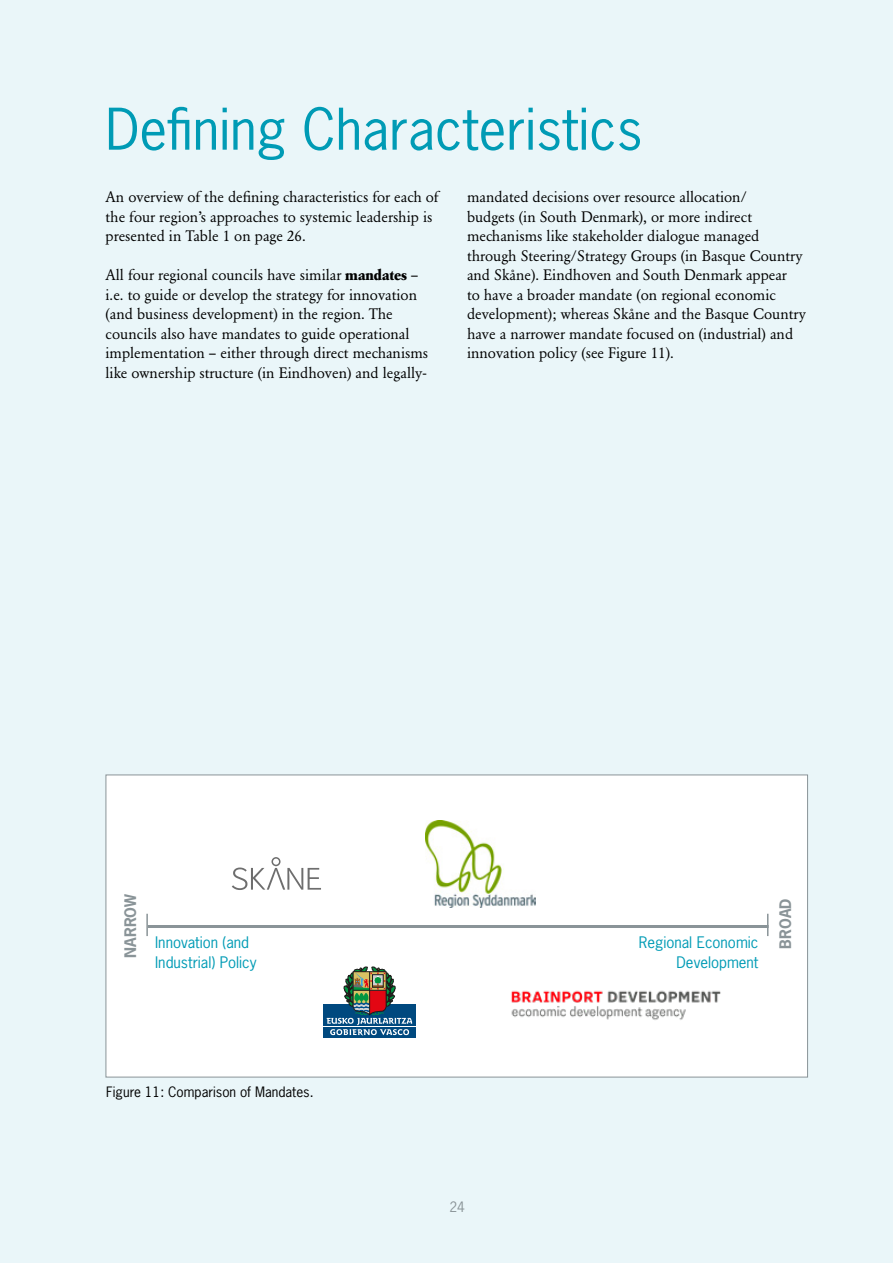
<style>
.page{position:relative;width:893px;height:1263px;background:#eaf6f9}
.page>*{position:absolute;margin:0;border:0;box-sizing:border-box;transform-origin:0 0}
.t1{font:54px "News Gothic LT";color:#009bb5}
.t2{font:15px/19.5px "Garamond Berth BQ";color:#000}
.t3{font:15px/19.5px "News Gothic LT";color:#009bb5;text-align:right}
.t4{font:700 15px "News Gothic LT";color:#8a9498}
.t5{font:13.5px "News Gothic LT";color:#000}
.t6{font:13.5px "News Gothic LT";color:#8a9498}
.s1{font-weight:700}
</style>
<div class="page">
<div style="left:106px;top:774px;width:702px;height:303px;background:#fff;border:1px solid #8a9498"></div>
<hr style="left:148px;top:925px;width:621px;height:3px;background:#8a9498">
<hr style="left:146px;top:914px;width:2px;height:22px;background:#8a9498">
<svg style="left:767px;top:914px;width:1px;height:22px"></svg>
<img style="left:511px;top:990px;width:210px;height:30px">
<img style="left:426px;top:820px;width:109px;height:88px">
<svg style="left:232px;top:857px;width:89px;height:33px"></svg>
<div style="left:323px;top:1004px;width:93px;height:34px;background:#00497f"></div>
<hr style="left:323px;top:1026px;width:94px;height:1px;background:#fff">
<svg style="left:326px;top:966px;width:86px;height:70px"></svg>
<h1 class="t1" style="left:106px;top:95px;width:538px">Defining Characteristics</h1>
<p class="t2" style="left:106px;top:187px;width:335px">An overview of the defining characteristics for each of the four region’s approaches to systemic leadership is presented in Table 1 on page 26.</p>
<p class="t2" style="left:106px;top:265px;width:324px">All four regional councils have similar <span class="s1">mandates</span> – i.e. to guide or develop the strategy for innovation (and business development) in the region. The councils also have mandates to guide operational implementation – either through direct mechanisms like ownership structure (in Eindhoven) and legally-</p>
<p class="t2" style="left:467px;top:187px;width:340px">mandated decisions over resource allocation/<br>budgets (in South Denmark), or more indirect mechanisms like stakeholder dialogue managed through Steering/Strategy Groups (in Basque Country and Skåne). Eindhoven and South Denmark appear<br>to have a broader mandate (on regional economic development); whereas Skåne and the Basque Country have a narrower mandate focused on (industrial) and innovation policy (see Figure 11).</p>
<p class="t4" style="left:121px;top:958px;width:66px;rotate:-90deg">NARROW</p>
<p class="t3" style="left:155px;top:932px;width:95px">Innovation (and</p>
<p class="t3" style="left:155px;top:952px;width:103px">Industrial) Policy</p>
<p class="t5" style="left:106px;top:1083px;width:209px">Figure 11: Comparison of Mandates.</p>
<p class="t6" style="left:449px;top:1198px;width:17px">24</p>
<p class="t3" style="left:639px;top:932px;width:121px">Regional Economic<br>Development</p>
<p class="t4" style="left:776px;top:949px;width:52px;rotate:-90deg">BROAD</p>
</div>
